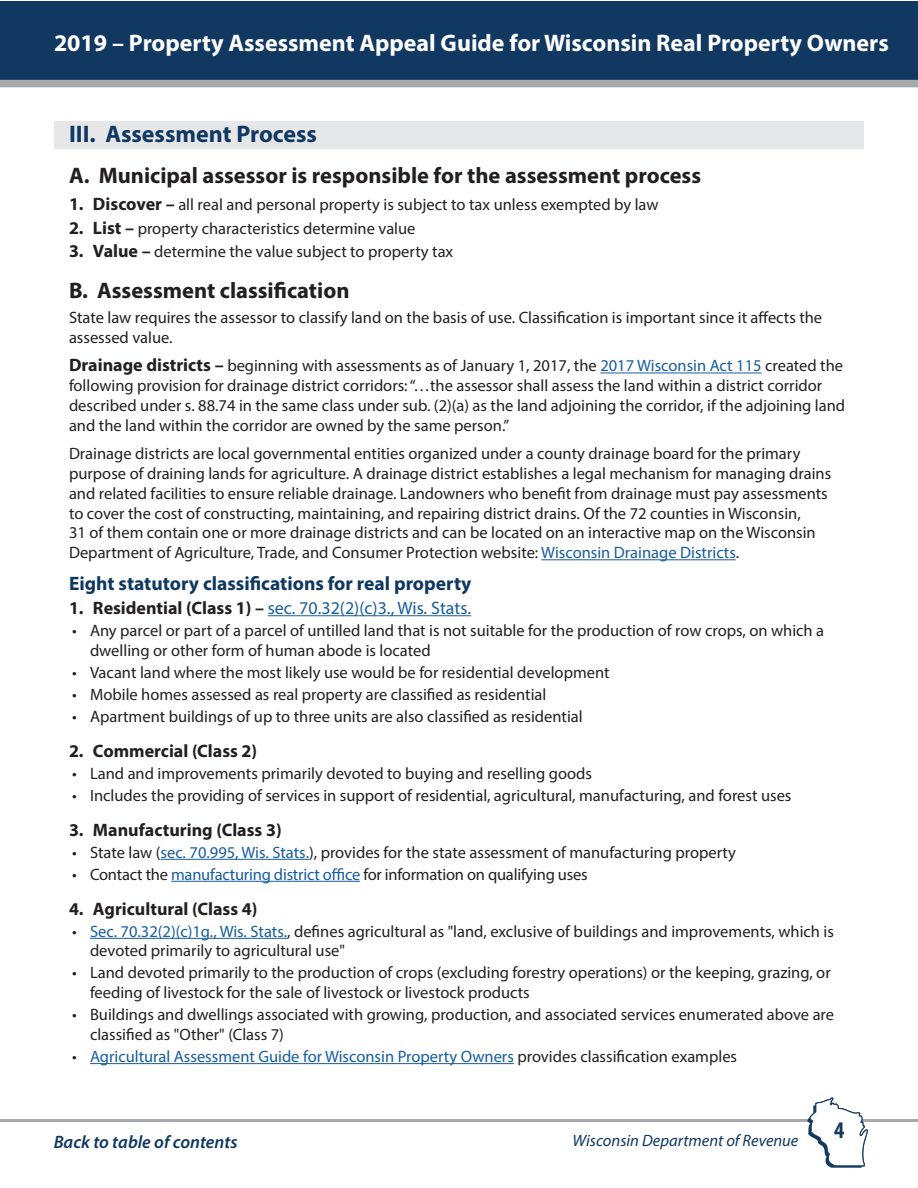
<style>
.page{position:relative;width:918px;height:1188px;background:#fff}
.page>*{position:absolute;margin:0;border:0;box-sizing:border-box;transform-origin:0 0}
.t1{font:700 24px "Myriad Pro";color:#fff}
.Heading_16_pt_bold{font:700 24px "Myriad Pro";color:#113861}
.t2{font:700 condensed 24px "Myriad Pro";color:#113861}
.Heading_15_pt_Bold{font:700 22.5px "Myriad Pro";color:#231f20}
.Heading_13_point_bol{font:700 19.5px "Myriad Pro";color:#0f3860}
._1_numbered_list{font:700 18px "Myriad Pro";color:#231f20}
._1_numbered_list-2{font:18px "Myriad Pro";color:#175d9e}
.t3{font:italic 600 18px "Myriad Pro";color:#0f3860}
.Bullet_list{font:16.5px/19.8px "Myriad Pro";color:#231f20}
._1_numbered_list-3{font:16.5px "Myriad Pro";color:#231f20}
.Bullet_list-2{font:16.5px "Myriad Pro";color:#175d9e}
.t4{font:italic 16.5px "Myriad Pro";color:#0f3860}
.s1{font-weight:700;font-size:18px}
.s2{color:#175d9e}
.s3{font-weight:700;color:#231f20}
.s4{color:#231f20}
</style>
<div class="page">
<div style="left:1px;top:1px;width:917px;height:86px;background:#113861"></div>
<div style="left:0;top:80px;width:918px;height:7px;background:#a8a9ad"></div>
<hr style="left:0;top:1119px;width:918px;height:3px;background:#a8a9ad">
<svg style="left:807px;top:1097px;width:61px;height:71px"></svg>
<div style="left:55px;top:122px;width:809px;height:27px;background:#e6e7e9"></div>
<hr style="left:600px;top:373px;width:162px;height:1px;background:#175d9e">
<hr style="left:541px;top:559px;width:195px;height:1px;background:#175d9e">
<hr style="left:268px;top:615px;width:203px;height:1px;background:#175d9e">
<hr style="left:161px;top:859px;width:148px;height:1px;background:#175d9e">
<hr style="left:171px;top:881px;width:189px;height:1px;background:#175d9e">
<hr style="left:90px;top:938px;width:197px;height:1px;background:#175d9e">
<hr style="left:90px;top:1063px;width:424px;height:1px;background:#175d9e">
<h1 class="t1" style="left:54px;top:28px;width:836px">2019 – Property Assessment Appeal Guide for Wisconsin Real Property Owners</h1>
<p class="Heading_16_pt_bold" style="left:69px;top:119px;width:249px">III. Assessment Process</p>
<p class="Heading_15_pt_Bold" style="left:69px;top:161px;width:634px">A. Municipal assessor is responsible for the assessment process</p>
<p class="_1_numbered_list-3" style="left:69px;top:194px;width:591px"><span class="s1">1. Discover –</span> all real and personal property is subject to tax unless exempted by law</p>
<p class="_1_numbered_list-3" style="left:69px;top:218px;width:348px"><span class="s1">2. List –</span> property characteristics determine value</p>
<p class="_1_numbered_list-3" style="left:69px;top:242px;width:386px"><span class="s1">3. Value –</span> determine the value subject to property tax</p>
<p class="Heading_15_pt_Bold" style="left:69px;top:276px;width:282px">B. Assessment classification</p>
<p class="Bullet_list" style="left:69px;top:307px;width:755px">State law requires the assessor to classify land on the basis of use. Classification is important since it affects the assessed value.</p>
<p class="Bullet_list" style="left:69px;top:356px;width:778px"><span class="s1">Drainage districts –</span> beginning with assessments as of January 1, 2017, the <span class="s2">2017 Wisconsin Act 115</span> created the following provision for drainage district corridors: “…the assessor shall assess the land within a district corridor described under s. 88.74 in the same class under sub. (2)(a) as the land adjoining the corridor, if the adjoining land and the land within the corridor are owned by the same person.”</p>
<p class="Bullet_list" style="left:69px;top:443px;width:764px">Drainage districts are local governmental entities organized under a county drainage board for the primary purpose of draining lands for agriculture. A drainage district establishes a legal mechanism for managing drains and related facilities to ensure reliable drainage. Landowners who benefit from drainage must pay assessments to cover the cost of constructing, maintaining, and repairing district drains. Of the 72 counties in Wisconsin,<br>31 of them contain one or more drainage districts and can be located on an interactive map on the Wisconsin Department of Agriculture, Trade, and Consumer Protection website: <span class="s2">Wisconsin Drainage Districts</span>.</p>
<p class="Heading_13_point_bol" style="left:69px;top:571px;width:404px">Eight statutory classifications for real property</p>
<p class="_1_numbered_list-2" style="left:69px;top:597px;width:402px"><span class="s3">1. Residential (Class 1) –</span> sec. 70.32(2)(c)3., Wis. Stats.</p>
<p class="Bullet_list" style="left:90px;top:620px;width:736px;text-indent:-18px">• Any parcel or part of a parcel of untilled land that is not suitable for the production of row crops, on which a dwelling or other form of human abode is located</p>
<p class="Bullet_list" style="left:72px;top:662px;width:539px">• Vacant land where the most likely use would be for residential development</p>
<p class="Bullet_list" style="left:72px;top:684px;width:476px">• Mobile homes assessed as real property are classified as residential</p>
<p class="Bullet_list" style="left:72px;top:706px;width:512px">• Apartment buildings of up to three units are also classified as residential</p>
<p class="_1_numbered_list" style="left:69px;top:739px;width:190px">2. Commercial (Class 2)</p>
<p class="Bullet_list" style="left:72px;top:763px;width:522px">• Land and improvements primarily devoted to buying and reselling goods</p>
<p class="Bullet_list" style="left:72px;top:785px;width:721px">• Includes the providing of services in support of residential, agricultural, manufacturing, and forest uses</p>
<p class="_1_numbered_list" style="left:69px;top:818px;width:214px">3. Manufacturing (Class 3)</p>
<p class="Bullet_list" style="left:72px;top:842px;width:666px">• State law (<span class="s2">sec. 70.995, Wis. Stats.</span>), provides for the state assessment of manufacturing property</p>
<p class="Bullet_list" style="left:72px;top:864px;width:517px">• Contact the <span class="s2">manufacturing district office</span> for information on qualifying uses</p>
<p class="_1_numbered_list" style="left:69px;top:897px;width:190px">4. Agricultural (Class 4)</p>
<p class="Bullet_list" style="left:90px;top:921px;width:746px;text-indent:-18px">• <span class="s2">Sec. 70.32(2)(c)1g., Wis. Stats.</span>, defines agricultural as "land, exclusive of buildings and improvements, which is devoted primarily to agricultural use"</p>
<p class="Bullet_list" style="left:90px;top:963px;width:742px;text-indent:-18px">• Land devoted primarily to the production of crops (excluding forestry operations) or the keeping, grazing, or feeding of livestock for the sale of livestock or livestock products</p>
<p class="Bullet_list" style="left:90px;top:1005px;width:746px;text-indent:-18px">• Buildings and dwellings associated with growing, production, and associated services enumerated above are classified as "Other" (Class 7)</p>
<p class="Bullet_list-2" style="left:72px;top:1046px;width:667px"><span class="s4">•</span> Agricultural Assessment Guide for Wisconsin Property Owners <span class="s4">provides classification examples</span></p>
<p class="t3" style="left:54px;top:1130px;width:185px">Back to table of contents</p>
<p class="t4" style="left:573px;top:1130px;width:227px">Wisconsin Department of Revenue</p>
<h1 class="t2" style="left:834px;top:1115px;width:12px">4</h1>
</div>
